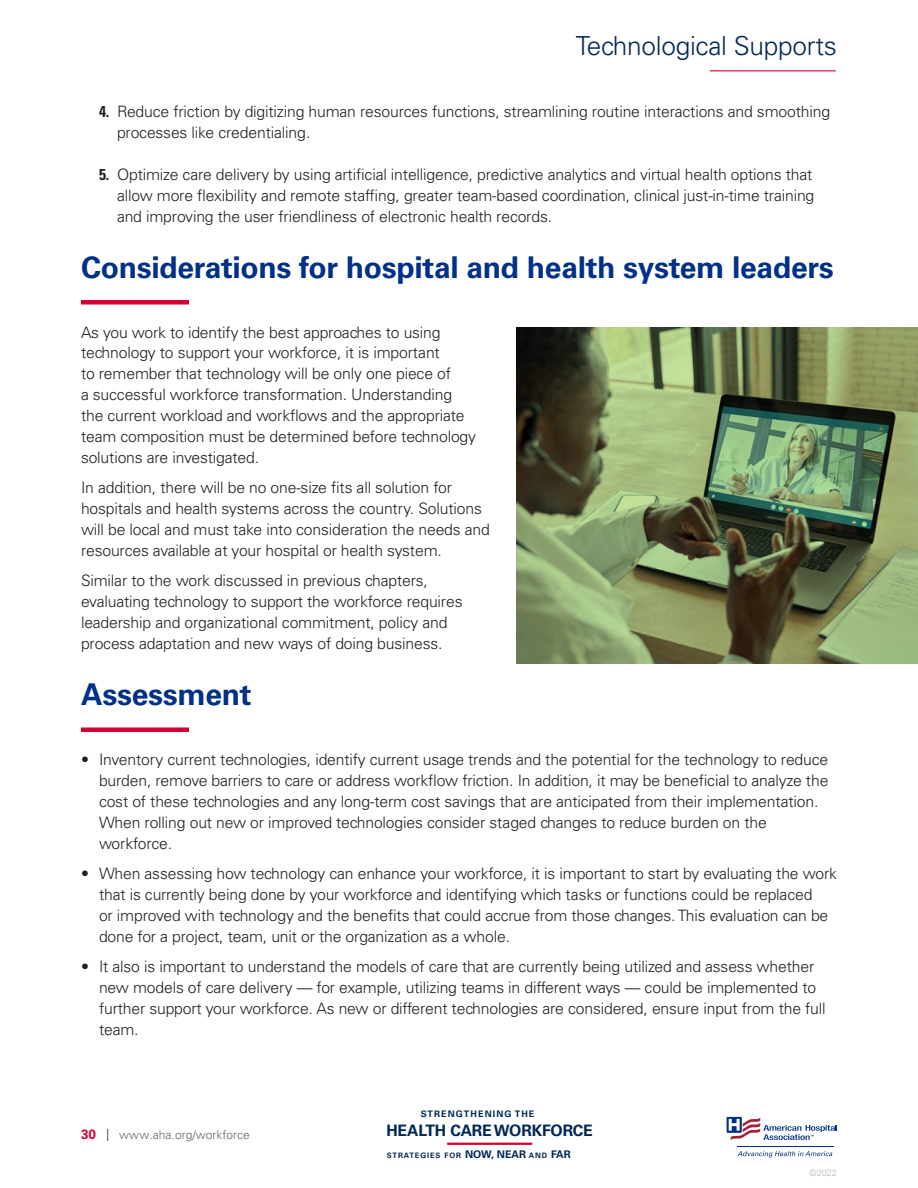
<style>
.page{position:relative;width:918px;height:1188px;background:#fff}
.page>*{position:absolute;margin:0;border:0;box-sizing:border-box;transform-origin:0 0}
.Heading_1{font:700 30px "Univers LT Std";letter-spacing:-.01em;color:#003087}
.Heading_1-2{font:300 26.25px "Univers LT Std";letter-spacing:-.01em;color:#002855}
.Body{font:300 15.75px/21px "Univers LT Std";letter-spacing:-.01em;color:#231f20}
.t1{font:700 15.75px "Univers LT Std";letter-spacing:-.01em;color:#002855}
.t2{font:300 12px "Univers LT Std";letter-spacing:.005em;color:#63666a}
.t3{font:700 9px "Univers LT Std";letter-spacing:.12em;color:#002855}
.t4{font:300 9px "Univers LT Std";color:#b1b3b3}
.t5{font:700 7.5px "Univers LT Std";letter-spacing:.12em;color:#002855}
.s1{font-weight:700;font-stretch:condensed}
.s2{font-weight:700;font-size:13.5px;color:#d50032}
.s3{color:#002855}
.s4{font-size:10.5px}
</style>
<div class="page">
<hr style="left:447px;top:1143px;width:85px;height:2px;background:#d50032">
<hr style="left:710px;top:70px;width:126px;height:1px;background:#d50032">
<hr style="left:81px;top:300px;width:108px;height:4px;background:#d50032">
<hr style="left:81px;top:728px;width:108px;height:4px;background:#d50032">
<svg style="left:517px;top:327px;width:401px;height:337px;background:#718157"></svg>
<hr style="left:737px;top:1146px;width:97px;height:1px;background:#003186">
<svg style="left:738px;top:1151px;width:94px;height:7px"></svg>
<svg style="left:726px;top:1116px;width:111px;height:24px"></svg>
<p class="Heading_1-2" style="left:576px;top:30px;width:263px">Technological Supports</p>
<p class="Body" style="left:117px;top:101px;width:715px;text-indent:-18px"><span class="s1">4.</span> Reduce friction by digitizing human resources functions, streamlining routine interactions and smoothing processes like credentialing.</p>
<p class="Body" style="left:117px;top:164px;width:699px;text-indent:-18px"><span class="s1">5.</span> Optimize care delivery by using artificial intelligence, predictive analytics and virtual health options that allow more flexibility and remote staffing, greater team-based coordination, clinical just-in-time training and improving the user friendliness of electronic health records.</p>
<p class="Heading_1" style="left:81px;top:249px;width:754px">Considerations for hospital and health system leaders</p>
<p class="Body" style="left:81px;top:321px;width:397px">As you work to identify the best approaches to using technology to support your workforce, it is important<br>to remember that technology will be only one piece of<br>a successful workforce transformation. Understanding the current workload and workflows and the appropriate team composition must be determined before technology solutions are investigated.</p>
<p class="Body" style="left:81px;top:477px;width:410px">In addition, there will be no one-size fits all solution for hospitals and health systems across the country. Solutions will be local and must take into consideration the needs and resources available at your hospital or health system.</p>
<p class="Body" style="left:81px;top:570px;width:383px">Similar to the work discussed in previous chapters, evaluating technology to support the workforce requires leadership and organizational commitment, policy and process adaptation and new ways of doing business.</p>
<p class="Heading_1" style="left:81px;top:677px;width:172px">Assessment</p>
<p class="Body" style="left:99px;top:749px;width:731px;text-indent:-18px">• Inventory current technologies, identify current usage trends and the potential for the technology to reduce burden, remove barriers to care or address workflow friction. In addition, it may be beneficial to analyze the cost of these technologies and any long-term cost savings that are anticipated from their implementation.<br>When rolling out new or improved technologies consider staged changes to reduce burden on the workforce.</p>
<p class="Body" style="left:99px;top:863px;width:740px;text-indent:-18px">• When assessing how technology can enhance your workforce, it is important to start by evaluating the work that is currently being done by your workforce and identifying which tasks or functions could be replaced<br>or improved with technology and the benefits that could accrue from those changes. This evaluation can be done for a project, team, unit or the organization as a whole.</p>
<p class="Body" style="left:99px;top:956px;width:728px;text-indent:-18px">• It also is important to understand the models of care that are currently being utilized and assess whether new models of care delivery — for example, utilizing teams in different ways — could be implemented to further support your workforce. As new or different technologies are considered, ensure input from the full team.</p>
<p class="t2" style="left:81px;top:1128px;width:170px"><span class="s2">30</span> <span class="s3">|</span> www.aha.org/workforce</p>
<p class="t3" style="left:421px;top:1109px;width:115px">STRENGTHENING THE</p>
<p class="t5" style="left:387px;top:1151px;width:186px">STRATEGIES FOR <span class="s4">NOW, NEAR</span> AND <span class="s4">FAR</span></p>
<p class="t1" style="left:386px;top:1121px;width:208px">HEALTH CARE WORKFORCE</p>
<p class="t4" style="left:810px;top:1167px;width:29px">©2022</p>
</div>
